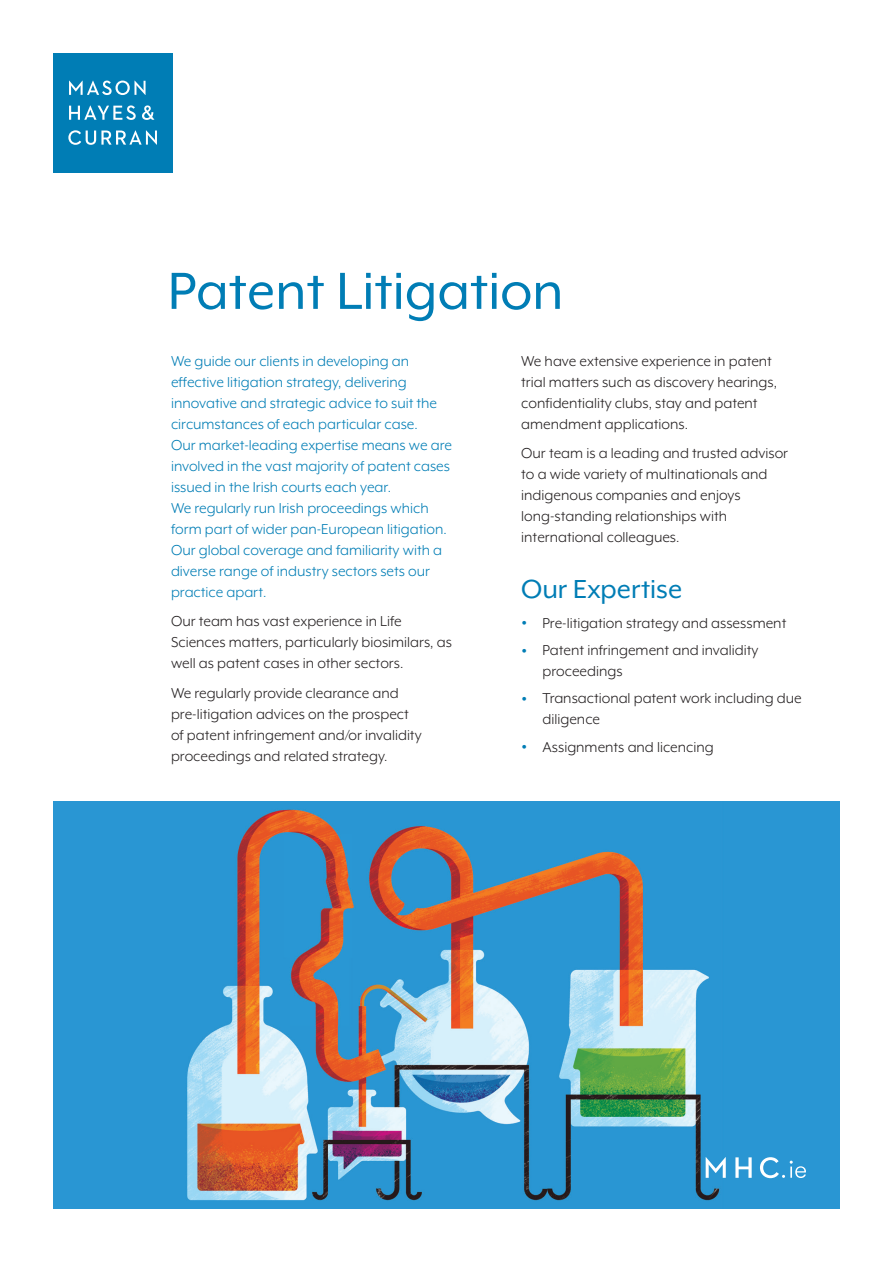
<style>
.page{position:relative;width:893px;height:1263px;background:#fff}
.page>*{position:absolute;margin:0;border:0;box-sizing:border-box;transform-origin:0 0}
.MHC_Heading{font:60px "Mr Eaves XL Mod OT";color:#007db5}
.MHC_Body{font:30px "Mr Eaves XL Mod OT";color:#007db5}
.MHC_Body-2{font:16.5px/21px "Mr Eaves XL Mod OT";color:#231f20}
.MHC_Body-3{font:16.5px/21px "Mr Eaves XL Mod OT";color:#007db5}
.s1{font-size:28.5px;color:#007db5}
</style>
<div class="page">
<div style="left:53px;top:801px;width:787px;height:408px;background:#2996d3"></div>
<img style="left:187px;top:809px;width:533px;height:392px">
<svg style="left:706px;top:1157px;width:100px;height:21px"></svg>
<div style="left:53px;top:53px;width:119px;height:119px;background:#007db5"></div>
<svg style="left:68px;top:81px;width:89px;height:64px"></svg>
<p class="MHC_Heading" style="left:168px;top:261px;width:397px">Patent Litigation</p>
<p class="MHC_Body-3" style="left:171px;top:350px;width:282px">We guide our clients in developing an effective litigation strategy, delivering innovative and strategic advice to suit the circumstances of each particular case.<br>Our market-leading expertise means we are involved in the vast majority of patent cases issued in the Irish courts each year.<br>We regularly run Irish proceedings which form part of wider pan-European litigation.<br>Our global coverage and familiarity with a diverse range of industry sectors sets our practice apart.</p>
<p class="MHC_Body-2" style="left:171px;top:611px;width:282px">Our team has vast experience in Life<br>Sciences matters, particularly biosimilars, as well as patent cases in other sectors.</p>
<p class="MHC_Body-2" style="left:171px;top:682px;width:252px">We regularly provide clearance and pre-litigation advices on the prospect of patent infringement and/or invalidity proceedings and related strategy.</p>
<p class="MHC_Body-2" style="left:521px;top:350px;width:257px">We have extensive experience in patent trial matters such as discovery hearings, confidentiality clubs, stay and patent amendment applications.</p>
<p class="MHC_Body-2" style="left:521px;top:443px;width:268px">Our team is a leading and trusted advisor to a wide variety of multinationals and indigenous companies and enjoys long-standing relationships with international colleagues.</p>
<p class="MHC_Body" style="left:521px;top:574px;width:163px">Our Expertise</p>
<p class="MHC_Body-2" style="left:521px;top:612px;width:267px"><span class="s1">•</span> Pre-litigation strategy and assessment</p>
<p class="MHC_Body-2" style="left:543px;top:639px;width:217px;text-indent:-21px"><span class="s1">•</span> Patent infringement and invalidity proceedings</p>
<p class="MHC_Body-2" style="left:543px;top:688px;width:261px;text-indent:-21px"><span class="s1">•</span> Transactional patent work including due diligence</p>
<p class="MHC_Body-2" style="left:521px;top:736px;width:194px"><span class="s1">•</span> Assignments and licencing</p>
</div>
